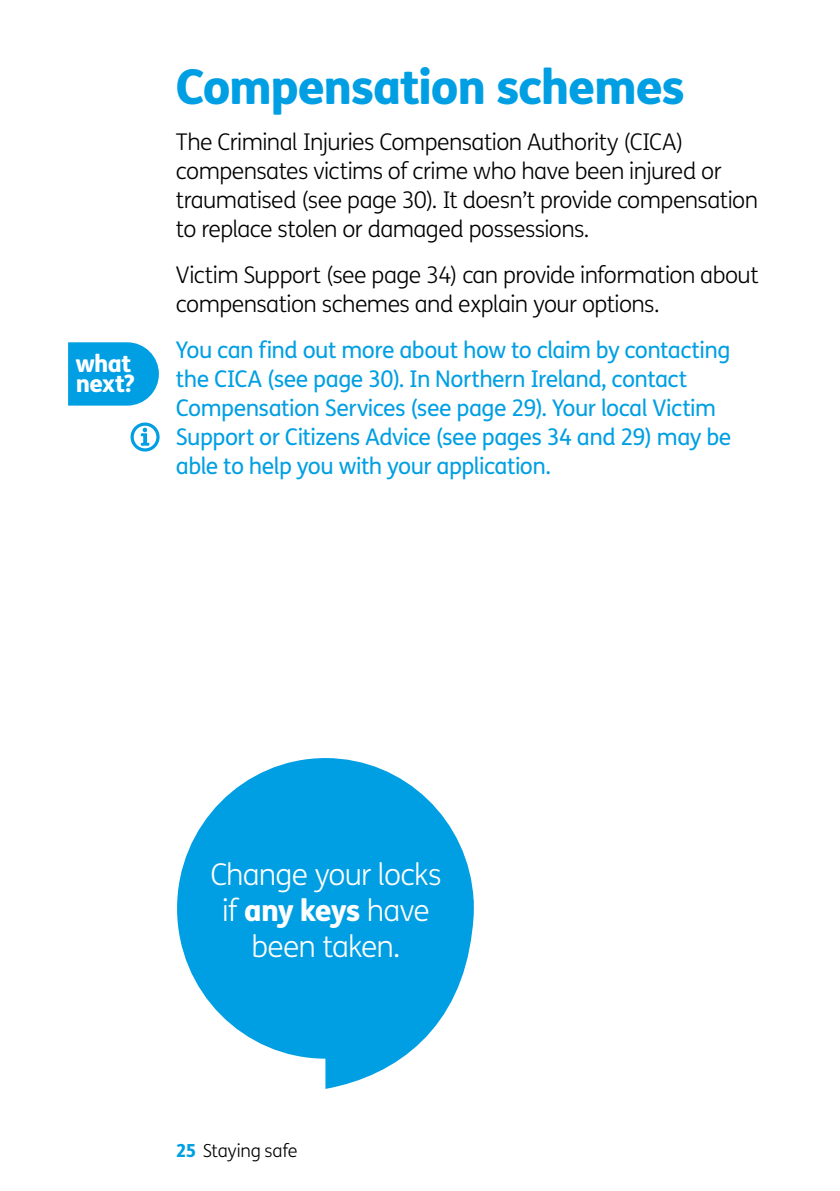
<style>
.page{position:relative;width:840px;height:1191px;background:#fff}
.page>*{position:absolute;margin:0;border:0;box-sizing:border-box;transform-origin:0 0}
.t1{font:800 48px "FS Me";letter-spacing:-.03em;color:#009fe3}
.t2{font:300 30px/36px "FS Me";letter-spacing:-.03em;color:#fff;text-align:center}
.t3{font:800 24px/20px "FS Me";letter-spacing:-.02em;color:#fff}
.t4{font:300 23px/29px "FS Me";letter-spacing:-.025em;color:#000}
.t5{font:23px/29px "FS Me";letter-spacing:-.025em;color:#009fe3}
.t6{font:300 18px "FS Me";letter-spacing:-.015em;color:#000}
.s1{font-weight:800}
.s2{font-weight:800;color:#009fe3}
</style>
<div class="page">
<svg style="left:68px;top:342px;width:91px;height:63px"></svg>
<svg style="left:130px;top:422px;width:29px;height:29px"></svg>
<svg style="left:177px;top:758px;width:296px;height:331px;fill:#009fe3"></svg>
<p class="t3" style="left:76px;top:352px;width:61px">what next?</p>
<h1 class="t1" style="left:176px;top:49px;width:510px">Compensation schemes</h1>
<p class="t4" style="left:176px;top:127px;width:583px">The Criminal Injuries Compensation Authority (CICA) compensates victims of crime who have been injured or traumatised (see page 30). It doesn’t provide compensation to replace stolen or damaged possessions.</p>
<p class="t4" style="left:176px;top:260px;width:584px">Victim Support (see page 34) can provide information about compensation schemes and explain your options.</p>
<p class="t5" style="left:176px;top:335px;width:556px">You can find out more about how to claim by contacting the CICA (see page 30). In Northern Ireland, contact Compensation Services (see page 29). Your local Victim Support or Citizens Advice (see pages 34 and 29) may be able to help you with your application.</p>
<h2 class="t2" style="left:210px;top:855px;width:232px">Change your locks if <span class="s1">any keys</span> have been taken.</h2>
<p class="t6" style="left:176px;top:1138px;width:123px"><span class="s2">25</span> Staying safe</p>
</div>
